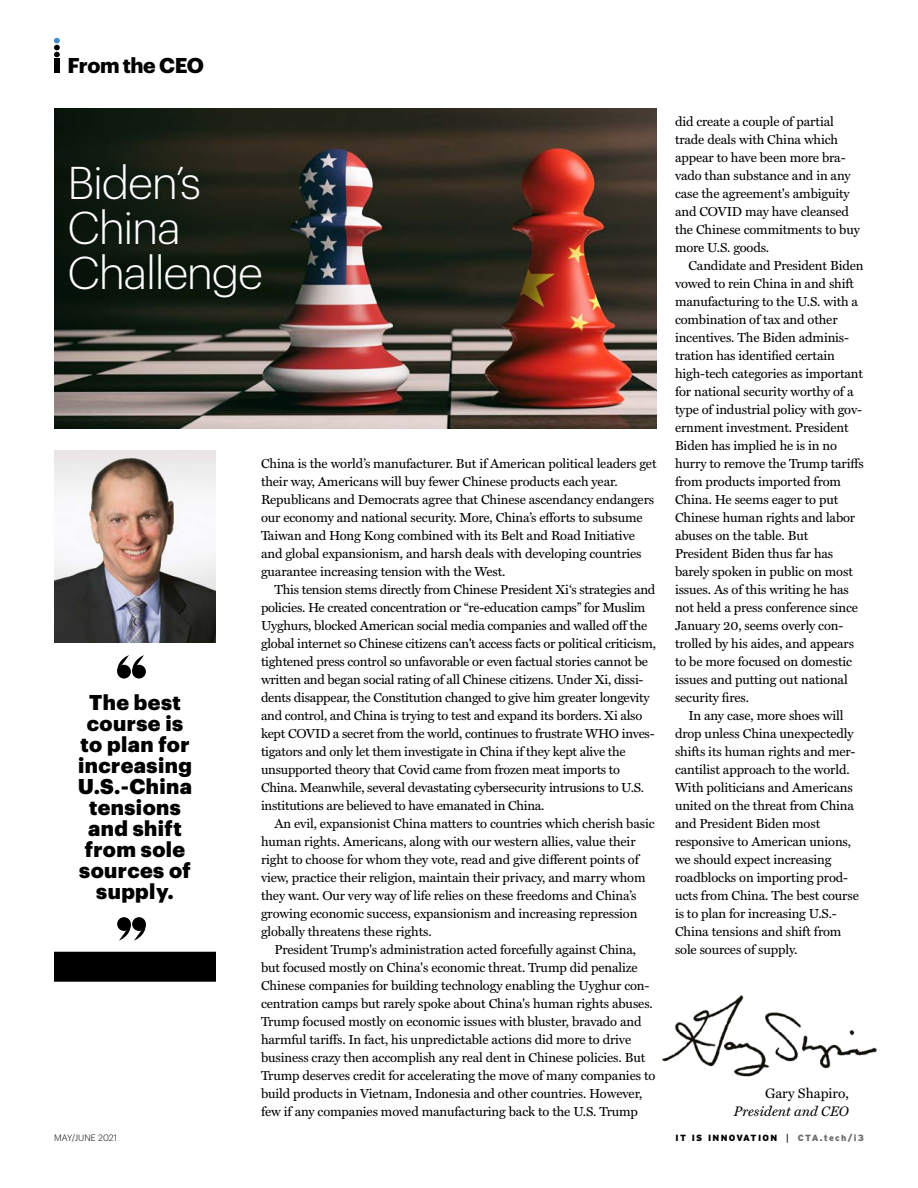
<style>
.page{position:relative;width:918px;height:1188px;background:#fff}
.page>*{position:absolute;margin:0;border:0;box-sizing:border-box;transform-origin:0 0}
.t1{font:300 45px/45px "Graphik";letter-spacing:-.03em;color:#fff}
.t2{font:900 21px/21px "Graphik";letter-spacing:.02em;color:#000001;text-align:center}
.t3{font:700 21px "Graphik";letter-spacing:-.02em;color:#000001}
.t4{font:italic 13.8px "Miller Text";color:#000001}
.t5{font:13.8px "Miller Text";color:#000001}
.t6{font:13.2px/18px "Miller Text";letter-spacing:-.01em;color:#000001}
.t7{font:900 9px "Interstate";letter-spacing:.15em;color:#000001}
.t8{font:300 9px "Graphik";letter-spacing:.005em;color:#000001}
.s1{font-weight:400}
.s2{color:#6f6f70}
</style>
<div class="page">
<img style="left:54px;top:108px;width:603px;height:321px">
<div style="left:54px;top:59px;width:5px;height:14px;background:#000001"></div>
<svg style="left:54px;top:38px;width:6px;height:19px"></svg>
<img style="left:54px;top:450px;width:162px;height:192px">
<div style="left:117px;top:665px;width:14px;height:14px;background:#000001;border-radius:50%"></div>
<div style="left:132px;top:665px;width:14px;height:14px;background:#000001;border-radius:50%"></div>
<svg style="left:117px;top:655px;width:27px;height:17px"></svg>
<div style="left:132px;top:917px;width:14px;height:14px;background:#000001;border-radius:50%"></div>
<div style="left:117px;top:917px;width:14px;height:14px;background:#000001;border-radius:50%"></div>
<svg style="left:119px;top:924px;width:27px;height:17px"></svg>
<div style="left:54px;top:952px;width:162px;height:30px;background:#000001"></div>
<img style="left:662px;top:995px;width:215px;height:82px">
<h2 class="t3" style="left:68px;top:49px;width:138px">From the CEO</h2>
<h1 class="t1" style="left:68px;top:157px;width:197px">Biden’s<br>China<br>Challenge</h1>
<h2 class="t2" style="left:78px;top:690px;width:116px">The best course is to plan for increasing<br>U.S.-China tensions and shift from sole sources of supply.</h2>
<p class="t6" style="left:261px;top:454px;width:397px">China is the world’s manufacturer. But if American political leaders get their way, Americans will buy fewer Chinese products each year.<br>Republicans and Democrats agree that Chinese ascendancy endangers our economy and national security. More, China’s efforts to subsume Taiwan and Hong Kong combined with its Belt and Road Initiative and global expansionism, and harsh deals with developing countries guarantee increasing tension with the West.</p>
<p class="t6" style="left:261px;top:580px;width:396px;text-indent:14px">This tension stems directly from Chinese President Xi‘s strategies and policies. He created concentration or “re-education camps” for Muslim Uyghurs, blocked American social media companies and walled off the global internet so Chinese citizens can't access facts or political criticism, tightened press control so unfavorable or even factual stories cannot be written and began social rating of all Chinese citizens. Under Xi, dissi&shy;dents disappear, the Constitution changed to give him greater longevity and control, and China is trying to test and expand its borders. Xi also kept COVID a secret from the world, continues to frustrate WHO inves&shy;tigators and only let them investigate in China if they kept alive the unsupported theory that Covid came from frozen meat imports to China. Meanwhile, several devastating cybersecurity intrusions to U.S. institutions are believed to have emanated in China.</p>
<p class="t6" style="left:261px;top:813px;width:395px;text-indent:14px">An evil, expansionist China matters to countries which cherish basic human rights. Americans, along with our western allies, value their right to choose for whom they vote, read and give different points of view, practice their religion, maintain their privacy, and marry whom they want. Our very way of life relies on these freedoms and China’s growing economic success, expansionism and increasing repression globally threatens these rights.</p>
<p class="t6" style="left:261px;top:939px;width:396px;text-indent:14px">President Trump's administration acted forcefully against China, but focused mostly on China's economic threat. Trump did penalize Chinese companies for building technology enabling the Uyghur con&shy;centration camps but rarely spoke about China's human rights abuses.<br>Trump focused mostly on economic issues with bluster, bravado and harmful tariffs. In fact, his unpredictable actions did more to drive business crazy then accomplish any real dent in Chinese policies. But Trump deserves credit for accelerating the move of many companies to build products in Vietnam, Indonesia and other countries. However, few if any companies moved manufacturing back to the U.S. Trump</p>
<p class="t6" style="left:675px;top:112px;width:186px">did create a couple of partial trade deals with China which appear to have been more bra&shy;vado than substance and in any case the agreement's ambiguity and COVID may have cleansed the Chinese commitments to buy more U.S. goods.</p>
<p class="t6" style="left:689px;top:256px;width:177px">Candidate and President Biden</p>
<p class="t6" style="left:675px;top:273px;width:181px">vowed to rein China in and shift</p>
<p class="t6" style="left:675px;top:291px;width:185px">manufacturing to the U.S. with a</p>
<p class="t6" style="left:675px;top:309px;width:164px">combination of tax and other</p>
<p class="t6" style="left:675px;top:327px;width:176px">incentives. The Biden adminis-</p>
<p class="t6" style="left:675px;top:345px;width:161px">tration has identified certain</p>
<p class="t6" style="left:675px;top:363px;width:190px">high-tech categories as important</p>
<p class="t6" style="left:675px;top:381px;width:180px">for national security worthy of a</p>
<p class="t6" style="left:675px;top:399px;width:189px">type of industrial policy with gov-</p>
<p class="t6" style="left:675px;top:417px;width:175px">ernment investment. President</p>
<p class="t6" style="left:675px;top:435px;width:164px">Biden has implied he is in no</p>
<p class="t6" style="left:675px;top:453px;width:190px">hurry to remove the Trump tariffs</p>
<p class="t6" style="left:675px;top:471px;width:168px">from products imported from</p>
<p class="t6" style="left:675px;top:489px;width:165px">China. He seems eager to put</p>
<p class="t6" style="left:675px;top:507px;width:182px">Chinese human rights and labor</p>
<p class="t6" style="left:675px;top:525px;width:135px">abuses on the table. But</p>
<p class="t6" style="left:675px;top:543px;width:160px">President Biden thus far has</p>
<p class="t6" style="left:675px;top:561px;width:179px">barely spoken in public on most</p>
<p class="t6" style="left:675px;top:579px;width:175px">issues. As of this writing he has</p>
<p class="t6" style="left:675px;top:597px;width:185px">not held a press conference since</p>
<p class="t6" style="left:675px;top:615px;width:170px">January 20, seems overly con-</p>
<p class="t6" style="left:675px;top:633px;width:181px">trolled by his aides, and appears</p>
<p class="t6" style="left:675px;top:651px;width:179px">to be more focused on domestic</p>
<p class="t6" style="left:675px;top:669px;width:174px">issues and putting out national</p>
<p class="t6" style="left:675px;top:687px;width:75px">security fires.</p>
<p class="t6" style="left:689px;top:705px;width:156px">In any case, more shoes will</p>
<p class="t6" style="left:675px;top:723px;width:180px">drop unless China unexpectedly</p>
<p class="t6" style="left:675px;top:741px;width:182px">shifts its human rights and mer-</p>
<p class="t6" style="left:675px;top:759px;width:176px">cantilist approach to the world.</p>
<p class="t6" style="left:675px;top:777px;width:179px">With politicians and Americans</p>
<p class="t6" style="left:675px;top:795px;width:181px">united on the threat from China</p>
<p class="t6" style="left:675px;top:813px;width:147px">and President Biden most</p>
<p class="t6" style="left:675px;top:831px;width:178px">responsive to American unions,</p>
<p class="t6" style="left:675px;top:849px;width:158px">we should expect increasing</p>
<p class="t6" style="left:675px;top:867px;width:175px">roadblocks on importing prod-</p>
<p class="t6" style="left:675px;top:885px;width:185px">ucts from China. The best course</p>
<p class="t6" style="left:675px;top:903px;width:163px">is to plan for increasing U.S.-</p>
<p class="t6" style="left:675px;top:921px;width:168px">China tensions and shift from</p>
<p class="t6" style="left:675px;top:939px;width:124px">sole sources of supply.</p>
<p class="t5" style="left:765px;top:1082px;width:85px">Gary Shapiro,</p>
<p class="t4" style="left:734px;top:1100px;width:117px">President and CEO</p>
<p class="t8" style="left:54px;top:1131px;width:65px">MAY/JUNE 2021</p>
<p class="t7" style="left:676px;top:1132px;width:190px">IT IS INNOVATION <span class="s1">|</span> <span class="s2">CTA.tech/i3</span></p>
</div>
